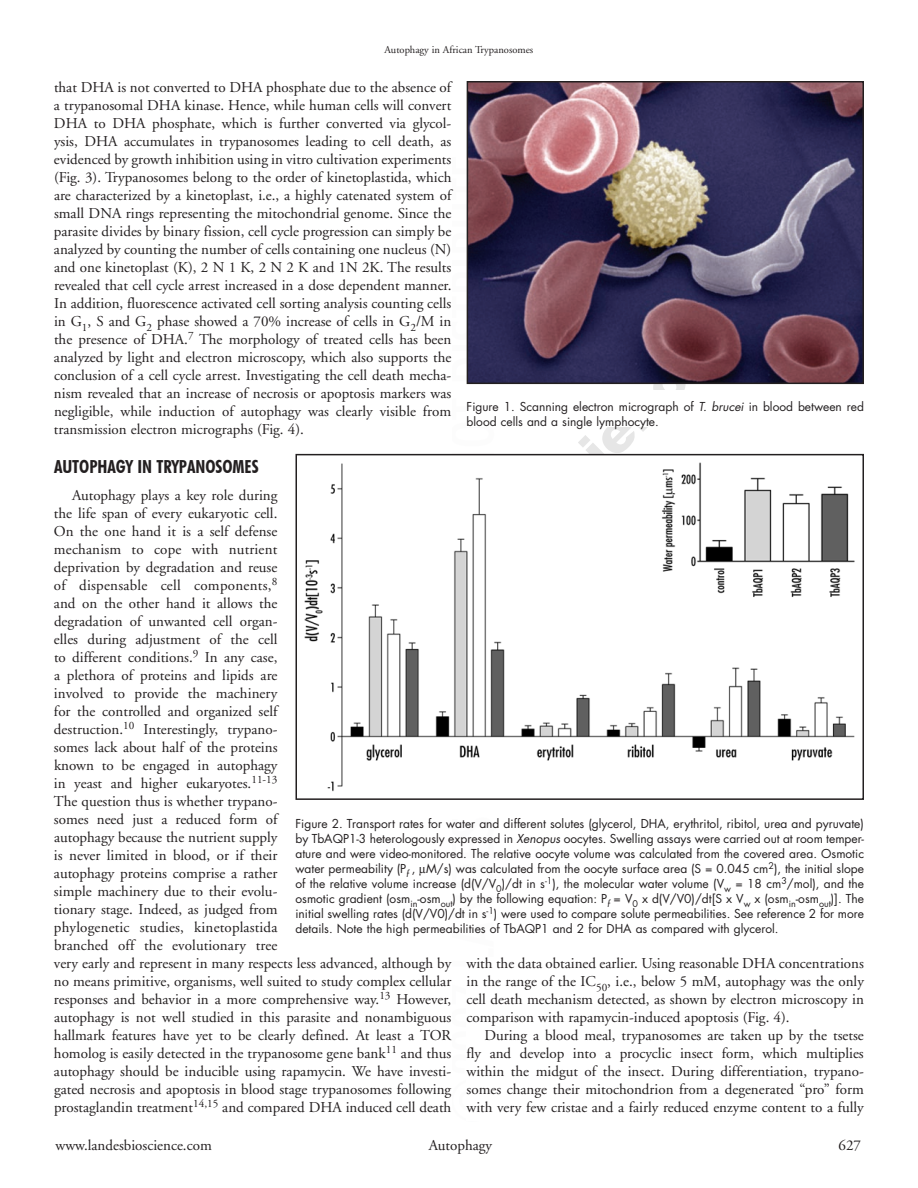
<style>
.page{position:relative;width:918px;height:1188px;background:#fff}
.page>*{position:absolute;margin:0;border:0;box-sizing:border-box;transform-origin:0 0}
.t1{font:700 condensed 18px "Futura BT";color:#231f20}
.t2{font:15px/18px "Adobe Garamond";color:#231f20;text-align:justify}
.t3{font:12px/15px "Futura";color:#231f20}
.t4{font:10.5px "Adobe Garamond";color:#231f20}
.s1{font-style:italic}
</style>
<div class="page">
<img style="left:470px;top:84px;width:391px;height:297px">
<div style="left:467px;top:81px;width:397px;height:303px;border:2px solid #231f20"></div>
<img style="left:304px;top:462px;width:551px;height:330px">
<div style="left:296px;top:454px;width:568px;height:346px;border:2px solid #231f20"></div>
<p class="t4" style="left:385px;top:44px;width:150px">Autophagy in African Trypanosomes</p>
<p class="t2" style="left:54px;top:79px;width:399px">that DHA is not converted to DHA phosphate due to the absence of a trypanosomal DHA kinase. Hence, while human cells will convert DHA to DHA phosphate, which is further converted via glycol&shy;ysis, DHA accumulates in trypanosomes leading to cell death, as evidenced by growth inhibition using in vitro cultivation experiments (Fig. 3). Trypanosomes belong to the order of kinetoplastida, which are characterized by a kinetoplast, i.e., a highly catenated system of small DNA rings representing the mitochondrial genome. Since the parasite divides by binary fission, cell cycle progression can simply be analyzed by counting the number of cells containing one nucleus (N) and one kinetoplast (K), 2 N 1 K, 2 N 2 K and 1N 2K. The results revealed that cell cycle arrest increased in a dose dependent manner.<br>In addition, fluorescence activated cell sorting analysis counting cells in G<sub>1</sub>, S and G<sub>2</sub> phase showed a 70% increase of cells in G<sub>2</sub>/M in the presence of DHA.<sup>7</sup> The morphology of treated cells has been analyzed by light and electron microscopy, which also supports the conclusion of a cell cycle arrest. Investigating the cell death mecha&shy;nism revealed that an increase of necrosis or apoptosis markers was negligible, while induction of autophagy was clearly visible from transmission electron micrographs (Fig. 4).</p>
<p class="t1" style="left:54px;top:456px;width:205px">AUTOPHAGY IN TRYPAN OSOMES</p>
<p class="t2" style="left:54px;top:487px;width:399px;text-align:left;text-indent:18px">Autophagy plays a key role during<br>the life span of every eukaryotic cell.<br>On the one hand it is a self defense<br>mechanism to cope with nutrient<br>deprivation by degradation and reuse<br>of dispensable cell components,<sup>8<br></sup>and on the other hand it allows the<br>degradation of unwanted cell organ-<br>elles during adjustment of the cell<br>to different conditions.<sup>9</sup> In any case,<br>a plethora of proteins and lipids are<br>involved to provide the machinery<br>for the controlled and organized self<br>destruction.<sup>10</sup> Interestingly, trypano-<br>somes lack about half of the proteins<br>known to be engaged in autophagy<br>in yeast and higher eukaryotes.<sup>11‑13<br></sup>The question thus is whether trypano-<br>somes need just a reduced form of<br>autophagy because the nutrient supply<br>is never limited in blood, or if their<br>autophagy proteins comprise a rather<br>simple machinery due to their evolu-<br>tionary stage. Indeed, as judged from<br>phylogenetic studies, kinetoplastida<br>branched off the evolutionary tree<br>very early and represent in many respects less advanced, although by no means primitive, organisms, well suited to study complex cellular responses and behavior in a more comprehensive way.<sup>13</sup> However, autophagy is not well studied in this parasite and nonambiguous hallmark features have yet to be clearly defined. At least a TOR homolog is easily detected in the trypanosome gene bank<sup>11</sup> and thus autophagy should be inducible using rapamycin. We have investi&shy;gated necrosis and apoptosis in blood stage trypanosomes following prostaglandin treatment<sup>14,15</sup> and compared DHA induced cell death</p>
<p class="t3" style="left:467px;top:399px;width:399px">Figure 1. Scanning electron micrograph of <span class="s1">T. brucei</span> in blood between red blood cells and a single lymphocyte.</p>
<p class="t3" style="left:295px;top:816px;width:570px;text-align:justify">Figure 2. Transport rates for water and different solutes (glycerol, DHA, erythritol, ribitol, urea and pyruvate) by TbAQP1‑3 heterologously expressed in <span class="s1">Xenopus</span> oocytes. Swelling assays were carried out at room temper&shy;ature and were video‑monitored. The relative oocyte volume was calculated from the covered area. Osmotic water permeability (P<sub>f</sub> , M/s) was calculated from the oocyte surface area (S = 0.045 cm<sup>2</sup>), the initial slope of the relative volume increase (d(V/V<sub>0</sub>)/dt in s<sup>‑1</sup>), the molecular water volume (V<sub>w</sub> = 18 cm<sup>3</sup>/mol), and the osmotic gradient (osm<sub>in</sub>‑osm<sub>out</sub>) by the following equation: P<sub>f</sub> = V<sub>0</sub> x d(V/V0)/dt[S x V<sub>w</sub> x (osm<sub>in</sub>‑osm<sub>out</sub>)]. The initial swelling rates (d(V/V0)/dt in s<sup>‑1</sup>) were used to compare solute permeabilities. See reference 2 for more details. Note the high permeabilities of TbAQP1 and 2 for DHA as compared with glycerol.</p>
<p class="t2" style="left:467px;top:955px;width:399px">with the data obtained earlier. Using reasonable DHA concentrations in the range of the IC<sub>50</sub>, i.e., below 5 mM, autophagy was the only cell death mechanism detected, as shown by electron microscopy in comparison with rapamycin‑induced apoptosis (Fig. 4).</p>
<p class="t2" style="left:466px;top:1027px;width:399px;text-indent:18px">During a blood meal, trypanosomes are taken up by the tsetse fly and develop into a procyclic insect form, which multiplies within the midgut of the insect. During differentiation, trypano&shy;somes change their mitochondrion from a degenerated “pro” form with very few cristae and a fairly reduced enzyme content to a fully</p>
<p class="t2" style="left:56px;top:1137px;width:158px">www.landesbioscience.com</p>
<p class="t2" style="left:429px;top:1137px;width:65px">Autophagy</p>
<p class="t2" style="left:838px;top:1137px;width:24px">627</p>
</div>
